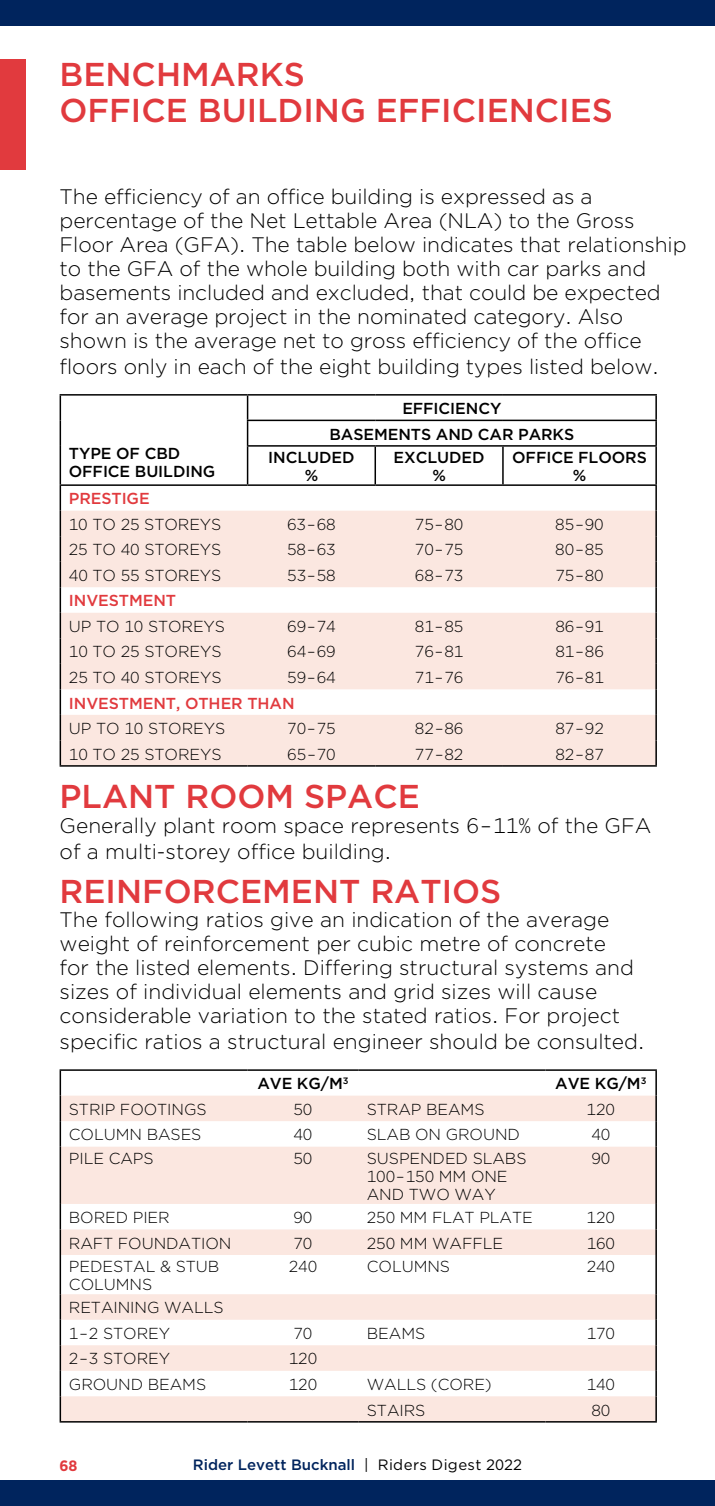
<style>
.page{position:relative;width:715px;height:1506px;background:#fff}
.page>*{position:absolute;margin:0;border:0;box-sizing:border-box;transform-origin:0 0}
.t1{font:500 33px/36px "Gotham";color:#e13a3e}
.t2{font:300 21px/24.3px "Gotham";color:#000}
.t3{font:300 15.9px/18px "Gotham";letter-spacing:-.005em;color:#000}
.t4{font:500 15.9px/18px "Gotham";letter-spacing:-.005em;color:#000;text-align:center}
.t5{font:500 15.9px "Gotham";letter-spacing:-.005em;color:#e13a3e}
.t6{font:500 15px "Gotham";color:#00245d}
.t7{font:700 15px "Gotham";color:#e13a3e}
.s1{font-weight:400;color:#000}
</style>
<div class="page">
<div style="left:0;top:60px;width:26px;height:110px;background:#e13a3e"></div>
<svg style="left:61px;top:510px;width:594px;height:255px;fill:#fbe7e0"></svg>
<hr style="left:60px;top:394px;width:187px;height:1px;background:#000">
<hr style="left:247px;top:394px;width:128px;height:1px;background:#000">
<hr style="left:375px;top:394px;width:127px;height:1px;background:#000">
<hr style="left:502px;top:394px;width:154px;height:1px;background:#000">
<svg style="left:60px;top:395px;width:1px;height:51px"></svg>
<hr style="left:247px;top:419px;width:128px;height:2px;background:#000">
<svg style="left:247px;top:395px;width:1px;height:50px"></svg>
<hr style="left:375px;top:419px;width:127px;height:2px;background:#000">
<hr style="left:502px;top:419px;width:154px;height:2px;background:#000">
<svg style="left:655px;top:395px;width:1px;height:50px"></svg>
<hr style="left:60px;top:446px;width:1px;height:38px;background:#000">
<hr style="left:247px;top:445px;width:128px;height:1px;background:#000">
<hr style="left:247px;top:446px;width:1px;height:38px;background:#000">
<hr style="left:375px;top:445px;width:127px;height:1px;background:#000">
<hr style="left:374px;top:446px;width:2px;height:38px;background:#000">
<hr style="left:502px;top:445px;width:154px;height:1px;background:#000">
<hr style="left:502px;top:446px;width:1px;height:38px;background:#000">
<hr style="left:655px;top:446px;width:1px;height:38px;background:#000">
<hr style="left:60px;top:484px;width:187px;height:2px;background:#000">
<hr style="left:247px;top:484px;width:128px;height:2px;background:#000">
<hr style="left:375px;top:484px;width:127px;height:2px;background:#000">
<hr style="left:502px;top:484px;width:154px;height:2px;background:#000">
<hr style="left:60px;top:765px;width:187px;height:1px;background:#000">
<hr style="left:247px;top:765px;width:128px;height:1px;background:#000">
<hr style="left:375px;top:765px;width:127px;height:1px;background:#000">
<hr style="left:502px;top:765px;width:154px;height:1px;background:#000">
<svg style="left:655px;top:486px;width:1px;height:279px"></svg>
<svg style="left:60px;top:486px;width:1px;height:279px"></svg>
<svg style="left:61px;top:1095px;width:594px;height:325px;fill:#fbe7e0"></svg>
<hr style="left:60px;top:1069px;width:187px;height:1px;background:#000">
<hr style="left:247px;top:1069px;width:111px;height:1px;background:#000">
<hr style="left:358px;top:1069px;width:187px;height:1px;background:#000">
<hr style="left:545px;top:1069px;width:111px;height:1px;background:#000">
<svg style="left:60px;top:1070px;width:1px;height:76px"></svg>
<svg style="left:655px;top:1070px;width:1px;height:76px"></svg>
<hr style="left:60px;top:1146px;width:1px;height:57px;background:#000">
<hr style="left:655px;top:1146px;width:1px;height:57px;background:#000">
<svg style="left:60px;top:1203px;width:1px;height:51px"></svg>
<svg style="left:655px;top:1203px;width:1px;height:51px"></svg>
<hr style="left:60px;top:1254px;width:1px;height:40px;background:#000">
<hr style="left:655px;top:1254px;width:1px;height:40px;background:#000">
<svg style="left:60px;top:1294px;width:1px;height:126px"></svg>
<svg style="left:655px;top:1294px;width:1px;height:126px"></svg>
<hr style="left:60px;top:1420px;width:187px;height:2px;background:#000">
<hr style="left:247px;top:1420px;width:111px;height:2px;background:#000">
<hr style="left:358px;top:1420px;width:187px;height:2px;background:#000">
<hr style="left:545px;top:1420px;width:111px;height:2px;background:#000">
<div style="left:0;top:1480px;width:714px;height:25px;background:#00245d"></div>
<div style="left:0;top:0;width:714px;height:26px;background:#00245d"></div>
<h1 class="t1" style="left:60px;top:56px;width:554px">BENCHMARKS<br>OFFICE BUILDING EFFICIENCIES</h1>
<p class="t2" style="left:60px;top:184px;width:628px">The efficiency of an office building is expressed as a percentage of the Net Lettable Area (NLA) to the Gross Floor Area (GFA). The table below indicates that relationship to the GFA of the whole building both with car parks and basements included and excluded, that could be expected for an average project in the nominated category. Also shown is the average net to gross efficiency of the office floors only in each of the eight building types listed below.</p>
<p class="t4" style="left:69px;top:444px;width:148px;text-align:left">TYPE OF CBD<br>OFFICE BUILDING</p>
<p class="t4" style="left:329px;top:395px;width:246px;line-height:25.5px">EFFICIENCY<br>BASEMENTS AND CAR PARKS</p>
<p class="t4" style="left:268px;top:448px;width:88px">INCLUDED %</p>
<p class="t4" style="left:393px;top:448px;width:92px">EXCLUDED %</p>
<p class="t4" style="left:512px;top:448px;width:136px">OFFICE FLOORS %</p>
<p class="t5" style="left:69px;top:488px;width:82px">PRESTIGE</p>
<p class="t3" style="left:69px;top:514px;width:154px">10 TO 25 STOREYS</p>
<p class="t3" style="left:287px;top:514px;width:50px">63 – 68</p>
<p class="t3" style="left:414px;top:514px;width:50px">75 – 80</p>
<p class="t3" style="left:555px;top:514px;width:50px">85 – 90</p>
<p class="t3" style="left:69px;top:540px;width:154px">25 TO 40 STOREYS</p>
<p class="t3" style="left:287px;top:540px;width:50px">58 – 63</p>
<p class="t3" style="left:414px;top:540px;width:50px">70 – 75</p>
<p class="t3" style="left:555px;top:540px;width:50px">80 – 85</p>
<p class="t3" style="left:69px;top:566px;width:154px">40 TO 55 STOREYS</p>
<p class="t3" style="left:287px;top:566px;width:50px">53 – 58</p>
<p class="t3" style="left:415px;top:566px;width:50px">68 – 73</p>
<p class="t3" style="left:555px;top:566px;width:50px">75 – 80</p>
<p class="t5" style="left:69px;top:590px;width:109px">INVESTMENT</p>
<p class="t3" style="left:69px;top:617px;width:158px">UP TO 10 STOREYS</p>
<p class="t3" style="left:287px;top:617px;width:50px">69 – 74</p>
<p class="t3" style="left:415px;top:617px;width:50px">81 – 85</p>
<p class="t3" style="left:555px;top:617px;width:50px">86 – 91</p>
<p class="t3" style="left:69px;top:642px;width:154px">10 TO 25 STOREYS</p>
<p class="t3" style="left:287px;top:642px;width:50px">64 – 69</p>
<p class="t3" style="left:415px;top:642px;width:50px">76 – 81</p>
<p class="t3" style="left:555px;top:642px;width:50px">81 – 86</p>
<p class="t3" style="left:69px;top:668px;width:154px">25 TO 40 STOREYS</p>
<p class="t3" style="left:287px;top:668px;width:50px">59 – 64</p>
<p class="t3" style="left:415px;top:668px;width:50px">71 – 76</p>
<p class="t3" style="left:555px;top:668px;width:50px">76 – 81</p>
<p class="t5" style="left:69px;top:692px;width:227px">INVESTMENT, OTHER THAN</p>
<p class="t3" style="left:69px;top:719px;width:158px">UP TO 10 STOREYS</p>
<p class="t3" style="left:287px;top:719px;width:50px">70 – 75</p>
<p class="t3" style="left:415px;top:719px;width:50px">82 – 86</p>
<p class="t3" style="left:555px;top:719px;width:50px">87 – 92</p>
<p class="t3" style="left:69px;top:744px;width:154px">10 TO 25 STOREYS</p>
<p class="t3" style="left:287px;top:744px;width:50px">65 – 70</p>
<p class="t3" style="left:415px;top:744px;width:50px">77 – 82</p>
<p class="t3" style="left:555px;top:744px;width:50px">82 – 87</p>
<h1 class="t1" style="left:60px;top:777px;width:361px">PLANT ROOM SPACE</h1>
<p class="t2" style="left:60px;top:812px;width:593px;line-height:25.5px">Generally plant room space represents 6 – 11% of the GFA of a multi-storey office building.</p>
<h1 class="t1" style="left:60px;top:873px;width:443px">REINFORCEMENT RATIOS</h1>
<p class="t2" style="left:60px;top:907px;width:586px">The following ratios give an indication of the average weight of reinforcement per cubic metre of concrete<br>for the listed elements. Differing structural systems and sizes of individual elements and grid sizes will cause considerable variation to the stated ratios. For project specific ratios a structural engineer should be consulted.</p>
<p class="t4" style="left:257px;top:1074px;width:93px">AVE KG/M<sup>3</sup></p>
<p class="t4" style="left:555px;top:1074px;width:93px">AVE KG/M<sup>3</sup></p>
<p class="t3" style="left:69px;top:1099px;width:139px">STRIP FOOTINGS</p>
<p class="t3" style="left:293px;top:1099px;width:21px">50</p>
<p class="t3" style="left:366px;top:1099px;width:119px">STRAP BEAMS</p>
<p class="t3" style="left:586px;top:1099px;width:30px">120</p>
<p class="t3" style="left:69px;top:1125px;width:134px">COLUMN BASES</p>
<p class="t3" style="left:293px;top:1125px;width:21px">40</p>
<p class="t3" style="left:366px;top:1125px;width:155px">SLAB ON GROUND</p>
<p class="t3" style="left:591px;top:1125px;width:21px">40</p>
<p class="t3" style="left:69px;top:1148px;width:86px">PILE CAPS</p>
<p class="t3" style="left:293px;top:1148px;width:21px">50</p>
<p class="t3" style="left:366px;top:1148px;width:161px">SUSPENDED SLABS<br>100 – 150 MM ONE<br>AND TWO WAY</p>
<p class="t3" style="left:591px;top:1148px;width:21px">90</p>
<p class="t3" style="left:69px;top:1207px;width:102px">BORED PIER</p>
<p class="t3" style="left:293px;top:1207px;width:21px">90</p>
<p class="t3" style="left:366px;top:1207px;width:167px">250 MM FLAT PLATE</p>
<p class="t3" style="left:586px;top:1207px;width:30px">120</p>
<p class="t3" style="left:69px;top:1233px;width:164px">RAFT FOUNDATION</p>
<p class="t3" style="left:293px;top:1233px;width:21px">70</p>
<p class="t3" style="left:366px;top:1233px;width:138px">250 MM WAFFLE</p>
<p class="t3" style="left:586px;top:1233px;width:30px">160</p>
<p class="t3" style="left:69px;top:1256px;width:152px">PEDESTAL &amp; STUB<br>COLUMNS</p>
<p class="t3" style="left:288px;top:1256px;width:30px">240</p>
<p class="t3" style="left:366px;top:1256px;width:85px">COLUMNS</p>
<p class="t3" style="left:586px;top:1256px;width:30px">240</p>
<p class="t3" style="left:69px;top:1294px;width:156px;line-height:25.5px">RETAINING WALLS<br>1 – 2 STOREY</p>
<p class="t3" style="left:293px;top:1323px;width:21px">70</p>
<p class="t3" style="left:367px;top:1323px;width:60px">BEAMS</p>
<p class="t3" style="left:586px;top:1323px;width:30px">170</p>
<p class="t3" style="left:69px;top:1349px;width:103px">2 – 3 STOREY</p>
<p class="t3" style="left:289px;top:1349px;width:30px">120</p>
<p class="t3" style="left:69px;top:1374px;width:139px">GROUND BEAMS</p>
<p class="t3" style="left:289px;top:1374px;width:30px">120</p>
<p class="t3" style="left:367px;top:1374px;width:126px">WALLS (CORE)</p>
<p class="t3" style="left:586px;top:1374px;width:30px">140</p>
<p class="t3" style="left:367px;top:1400px;width:60px">STAIRS</p>
<p class="t3" style="left:591px;top:1400px;width:21px">80</p>
<p class="t7" style="left:60px;top:1455px;width:19px">68</p>
<p class="t6" style="left:193px;top:1454px;width:330px">Rider Levett Bucknall <span class="s1">| Riders Digest 2022</span></p>
</div>
